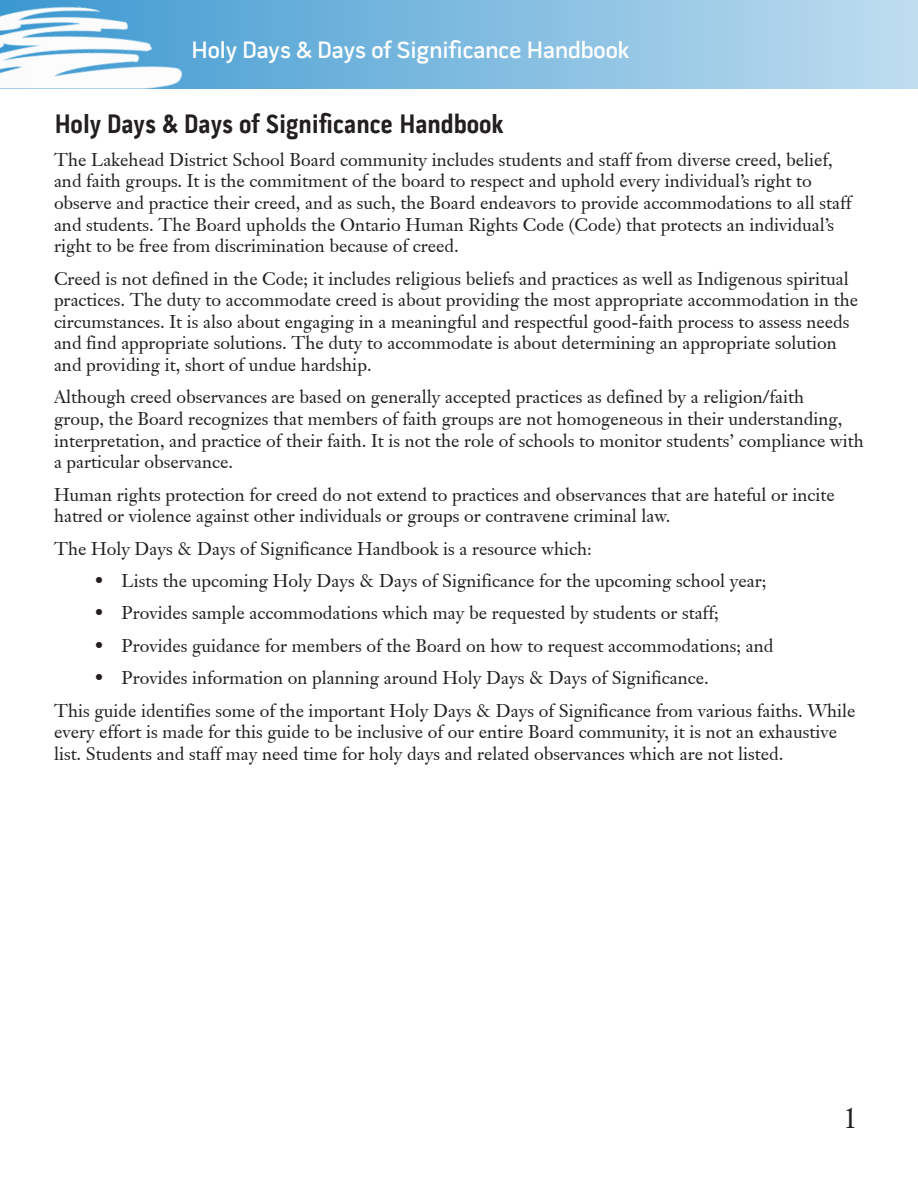
<style>
.page{position:relative;width:918px;height:1188px;background:#fff}
.page>*{position:absolute;margin:0;border:0;box-sizing:border-box;transform-origin:0 0}
.t1{font:28.5px "Janson S Si";color:#231f20}
.t2{font:700 27px "Pill Gothic 300 mg";color:#231f20}
.t3{font:600 24px "Pill Gothic 600 mg";color:#fff}
.t4{font:18px/21.6px "Janson S Si";color:#231f20}
</style>
<div class="page">
<svg style="left:202px;top:0;width:716px;height:89px;background:#8bc1e2"></svg>
<img style="left:0;top:0;width:202px;height:89px">
<h3 class="t3" style="left:191px;top:35px;width:440px">Holy Days &amp; Days of Significance Handbook</h3>
<p class="t2" style="left:54px;top:108px;width:451px">Holy Days &amp; Days of Significance Handbook</p>
<p class="t4" style="left:54px;top:149px;width:799px">The Lakehead District School Board community includes students and staff from diverse creed, belief, and faith groups. It is the commitment of the board to respect and uphold every individual’s right to observe and practice their creed, and as such, the Board endeavors to provide accommodations to all staff and students. The Board upholds the Ontario Human Rights Code (Code) that protects an individual’s right to be free from discrimination because of creed.</p>
<p class="t4" style="left:54px;top:267px;width:806px">Creed is not defined in the Code; it includes religious beliefs and practices as well as Indigenous spiritual practices. The duty to accommodate creed is about providing the most appropriate accommodation in the circumstances. It is also about engaging in a meaningful and respectful good-faith process to assess needs and find appropriate solutions. The duty to accommodate is about determining an appropriate solution and providing it, short of undue hardship.</p>
<p class="t4" style="left:54px;top:386px;width:811px">Although creed observances are based on generally accepted practices as defined by a religion/faith<br>group, the Board recognizes that members of faith groups are not homogeneous in their understanding, interpretation, and practice of their faith. It is not the role of schools to monitor students’ compliance with a particular observance.</p>
<p class="t4" style="left:54px;top:483px;width:782px">Human rights protection for creed do not extend to practices and observances that are hateful or incite hatred or violence against other individuals or groups or contravene criminal law.</p>
<p class="t4" style="left:54px;top:537px;width:539px">The Holy Days &amp; Days of Significance Handbook is a resource which:</p>
<p class="t4" style="left:94px;top:570px;width:673px">• Lists the upcoming Holy Days &amp; Days of Significance for the upcoming school year;</p>
<p class="t4" style="left:94px;top:602px;width:626px">• Provides sample accommodations which may be requested by students or staff;</p>
<p class="t4" style="left:94px;top:635px;width:680px">• Provides guidance for members of the Board on how to request accommodations; and</p>
<p class="t4" style="left:94px;top:667px;width:616px">• Provides information on planning around Holy Days &amp; Days of Significance.</p>
<p class="t4" style="left:54px;top:699px;width:803px">This guide identifies some of the important Holy Days &amp; Days of Significance from various faiths. While every effort is made for this guide to be inclusive of our entire Board community, it is not an exhaustive list. Students and staff may need time for holy days and related observances which are not listed.</p>
<p class="t1" style="left:843px;top:1099px;width:16px">1</p>
</div>
